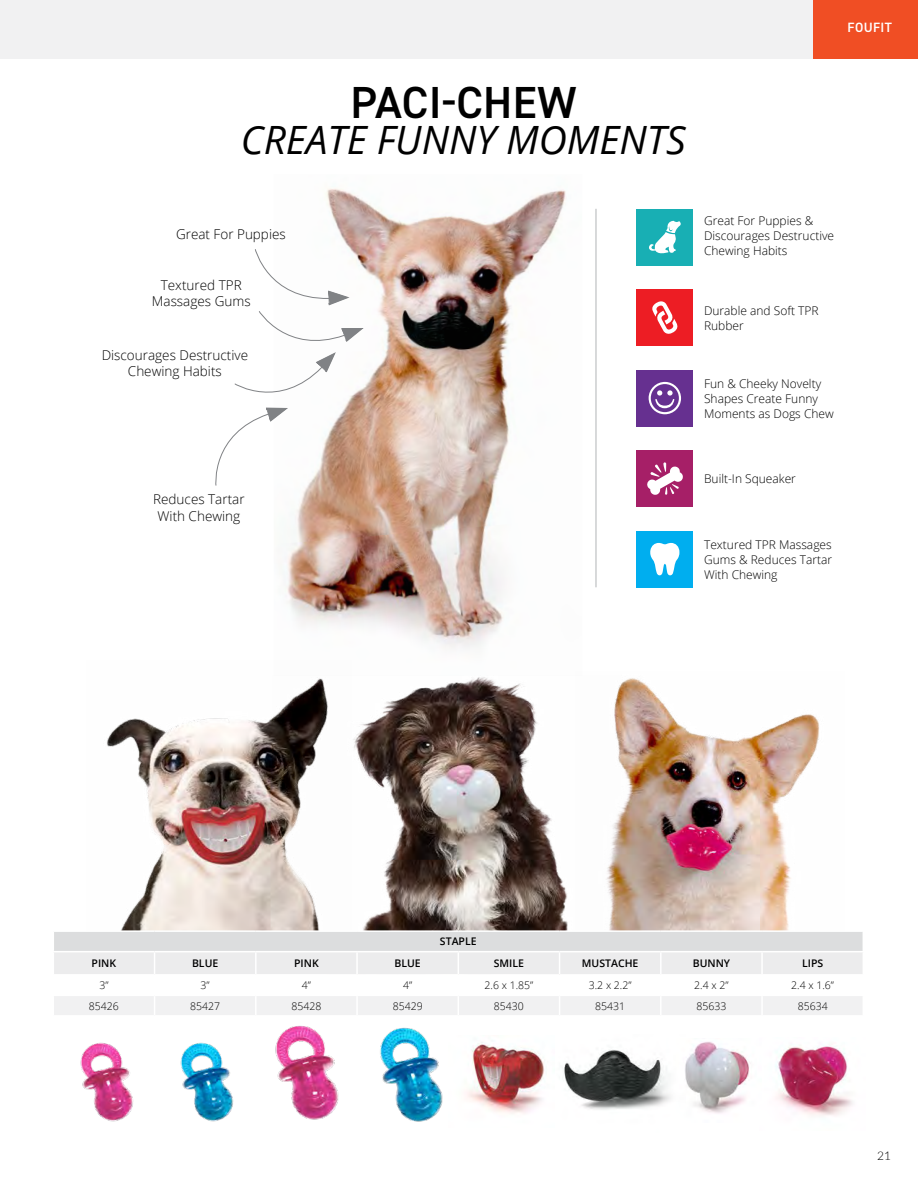
<style>
.page{position:relative;width:918px;height:1188px;background:#fff}
.page>*{position:absolute;margin:0;border:0;box-sizing:border-box;transform-origin:0 0}
.t1{font:600 45px "DIN2014";letter-spacing:.01em;color:#000}
.t2{font:italic 39px "Open Sans";color:#000}
.t3{font:300 13.5px/16.5px "Open Sans";color:#000;text-align:center}
.t4{font:600 13.5px "DIN2014";letter-spacing:.025em;color:#fff}
.t5{font:300 12px/15px "Open Sans";color:#000}
.t6{font:300 12px "Lato";color:#000}
.t7{font:300 10.5px "Open Sans";color:#000}
.t8{font:600 10.5px "Open Sans";color:#000}
</style>
<div class="page">
<div style="left:0;top:0;width:814px;height:58px;background:#f1f1f2"></div>
<div style="left:813px;top:0;width:105px;height:58px;background:#f04e24"></div>
<img style="left:286px;top:188px;width:280px;height:461px">
<img style="left:353px;top:677px;width:215px;height:253px">
<img style="left:606px;top:678px;width:214px;height:252px">
<img style="left:107px;top:678px;width:221px;height:252px">
<svg style="left:255px;top:249px;width:95px;height:56px"></svg>
<svg style="left:215px;top:311px;width:149px;height:175px"></svg>
<svg style="left:54px;top:932px;width:809px;height:83px"></svg>
<img style="left:275px;top:1026px;width:64px;height:94px">
<img style="left:380px;top:1027px;width:63px;height:95px">
<img style="left:80px;top:1042px;width:53px;height:80px">
<img style="left:180px;top:1042px;width:54px;height:80px">
<img style="left:775px;top:1045px;width:78px;height:71px">
<img style="left:564px;top:1050px;width:102px;height:60px">
<img style="left:666px;top:1041px;width:83px;height:73px">
<img style="left:467px;top:1042px;width:77px;height:72px">
<div style="left:637px;top:209px;width:56px;height:56px;background:#18afb4"></div>
<svg style="left:649px;top:221px;width:32px;height:32px"></svg>
<div style="left:637px;top:289px;width:56px;height:57px;background:#ed1d24"></div>
<svg style="left:652px;top:301px;width:26px;height:33px"></svg>
<div style="left:637px;top:370px;width:56px;height:56px;background:#663090"></div>
<svg style="left:649px;top:382px;width:32px;height:32px"></svg>
<div style="left:637px;top:531px;width:56px;height:56px;background:#00aeef"></div>
<svg style="left:650px;top:543px;width:30px;height:32px"></svg>
<div style="left:637px;top:450px;width:56px;height:57px;background:#a61f67"></div>
<svg style="left:647px;top:462px;width:36px;height:33px"></svg>
<hr style="left:596px;top:209px;width:1px;height:378px;background:#b1b4b6">
<h1 class="t1" style="left:350px;top:72px;width:228px">PACI-CHEW</h1>
<h2 class="t2" style="left:241px;top:113px;width:447px">CREATE FUNNY MOMENTS</h2>
<p class="t4" style="left:848px;top:19px;width:46px">FOUFIT</p>
<p class="t3" style="left:176px;top:225px;width:111px">Great For Puppies</p>
<p class="t3" style="left:152px;top:276px;width:100px">Textured TPR<br>Massages Gums</p>
<p class="t3" style="left:102px;top:346px;width:148px">Discourages Destructive<br>Chewing Habits</p>
<p class="t3" style="left:153px;top:491px;width:93px">Reduces Tartar<br>With Chewing</p>
<p class="t5" style="left:704px;top:212px;width:132px">Great For Puppies &amp;<br>Discourages Destructive<br>Chewing Habits</p>
<p class="t5" style="left:704px;top:302px;width:116px">Durable and Soft TPR<br>Rubber</p>
<p class="t5" style="left:704px;top:376px;width:131px">Fun &amp; Cheeky Novelty<br>Shapes Create Funny<br>Moments as Dogs Chew</p>
<p class="t5" style="left:704px;top:471px;width:93px">Built-In Squeaker</p>
<p class="t5" style="left:704px;top:537px;width:130px;text-align:justify">Textured TPR Massages Gums &amp; Reduces Tartar With Chewing</p>
<p class="t8" style="left:440px;top:934px;width:38px">STAPLE</p>
<p class="t8" style="left:92px;top:956px;width:26px">PINK</p>
<p class="t8" style="left:192px;top:956px;width:28px">BLUE</p>
<p class="t8" style="left:294px;top:956px;width:26px">PINK</p>
<p class="t8" style="left:395px;top:956px;width:28px">BLUE</p>
<p class="t8" style="left:494px;top:956px;width:32px">SMILE</p>
<p class="t8" style="left:582px;top:956px;width:58px">MUSTACHE</p>
<p class="t8" style="left:693px;top:956px;width:39px">BUNNY</p>
<p class="t8" style="left:802px;top:956px;width:23px">LIPS</p>
<p class="t7" style="left:99px;top:978px;width:11px">3”</p>
<p class="t7" style="left:201px;top:978px;width:11px">3”</p>
<p class="t7" style="left:302px;top:978px;width:11px">4”</p>
<p class="t7" style="left:403px;top:978px;width:11px">4”</p>
<p class="t7" style="left:485px;top:978px;width:50px">2.6 x 1.85”</p>
<p class="t7" style="left:589px;top:978px;width:44px">3.2 x 2.2”</p>
<p class="t7" style="left:694px;top:978px;width:36px">2.4 x 2”</p>
<p class="t7" style="left:791px;top:978px;width:44px">2.4 x 1.6”</p>
<p class="t7" style="left:89px;top:999px;width:31px">85426</p>
<p class="t7" style="left:190px;top:999px;width:31px">85427</p>
<p class="t7" style="left:291px;top:999px;width:31px">85428</p>
<p class="t7" style="left:393px;top:999px;width:31px">85429</p>
<p class="t7" style="left:494px;top:999px;width:31px">85430</p>
<p class="t7" style="left:595px;top:999px;width:31px">85431</p>
<p class="t7" style="left:696px;top:999px;width:31px">85633</p>
<p class="t7" style="left:798px;top:999px;width:31px">85634</p>
<p class="t6" style="left:877px;top:1147px;width:15px">21</p>
</div>
